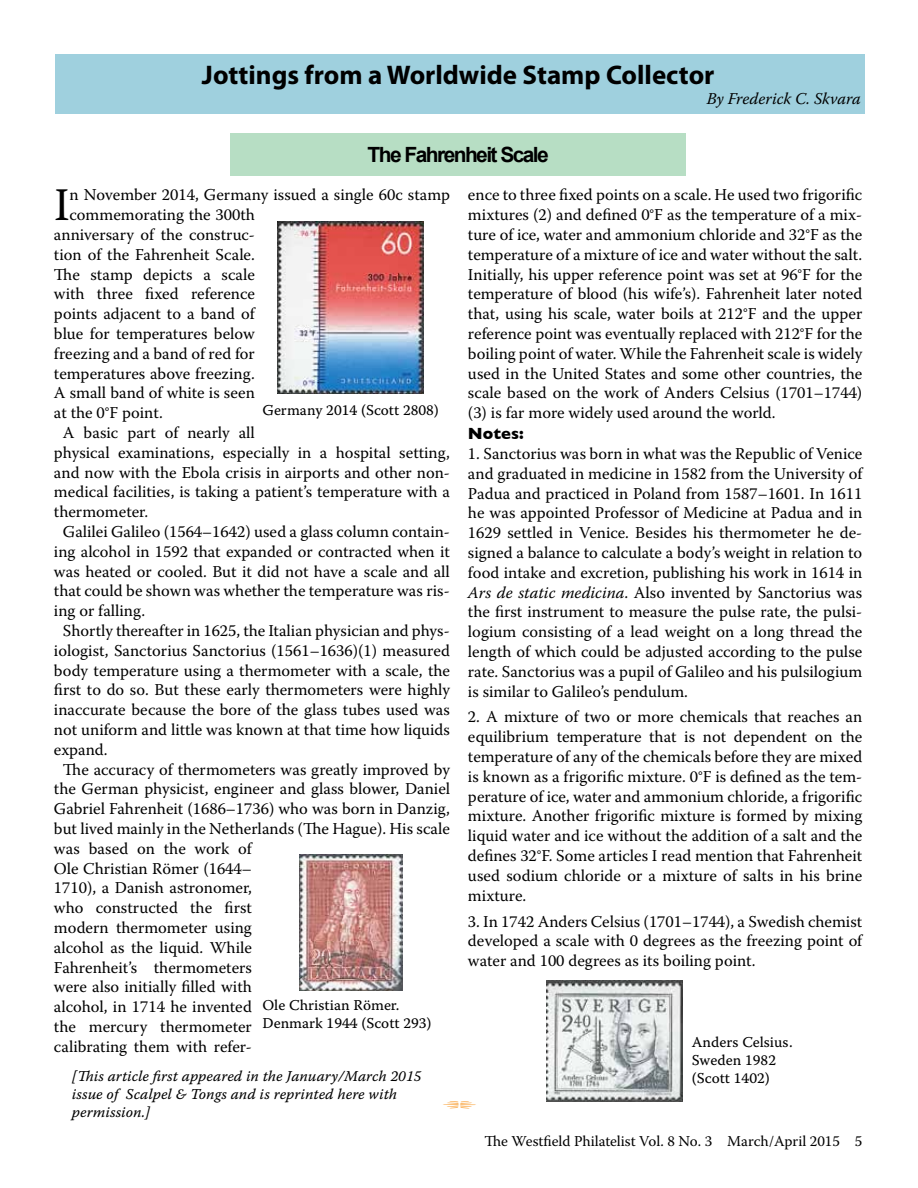
<style>
.page{position:relative;width:918px;height:1188px;background:#fff}
.page>*{position:absolute;margin:0;border:0;box-sizing:border-box;transform-origin:0 0}
.t1{font:46.5px "Warnock Pro";color:#000}
.t2{font:700 27px "Myriad Pro";color:#000}
.t3{font:700 21px "Arial";letter-spacing:-.075em;color:#000}
.t4{font:18px "Warnock Pro";color:#f9a33d}
.t5{font:16.5px/19.8px "Warnock Pro";color:#000;text-align:justify}
.t6{font:italic 16.5px "Warnock Pro";color:#000}
.t7{font:700 16.5px "Gill Sans";color:#000}
.t8{font:15px/18px "Warnock Pro It Capt";color:#000}
.t9{font:15px/18px "Warnock Pro Capt";color:#000}
.t10{font:15px "Warnock Pro";color:#000}
.s1{font-style:italic}
</style>
<div class="page">
<div style="left:231px;top:133px;width:455px;height:43px;background:#b7dec4"></div>
<div style="left:56px;top:54px;width:810px;height:59px;background:#9fd0de"></div>
<img style="left:278px;top:222px;width:146px;height:172px">
<img style="left:547px;top:980px;width:136px;height:121px">
<img style="left:299px;top:855px;width:104px;height:135px">
<h2 class="t2" style="left:202px;top:57px;width:514px">Jottings from a Worldwide Stamp Collector</h2>
<p class="t6" style="left:707px;top:88px;width:156px">By Frederick C. Skvara</p>
<p class="t3" style="left:368px;top:141px;width:183px">The Fahrenheit Scale</p>
<h1 class="t1" style="left:54px;top:177px;width:17px">I</h1>
<p class="t5" style="left:70px;top:185px;width:382px">n November 2014, Germany issued a single 60c stamp</p>
<p class="t5" style="left:468px;top:185px;width:396px">ence to three fixed points on a scale. He used two frigorific mixtures (2) and defined 0°F as the temperature of a mix&shy;ture of ice, water and ammonium chloride and 32°F as the temperature of a mixture of ice and water without the salt.<br>Initially, his upper reference point was set at 96°F for the temperature of blood (his wife’s). Fahrenheit later noted that, using his scale, water boils at 212°F and the upper reference point was eventually replaced with 212°F for the boiling point of water. While the Fahrenheit scale is widely used in the United States and some other countries, the scale based on the work of Anders Celsius (1701–1744) (3) is far more widely used around the world.</p>
<p class="t7" style="left:468px;top:424px;width:57px">Notes:</p>
<p class="t5" style="left:468px;top:443px;width:396px">1. Sanctorius was born in what was the Republic of Venice and graduated in medicine in 1582 from the University of Padua and practiced in Poland from 1587–1601. In 1611 he was appointed Professor of Medicine at Padua and in 1629 settled in Venice. Besides his thermometer he de&shy;signed a balance to calculate a body’s weight in relation to food intake and excretion, publishing his work in 1614 in <span class="s1">Ars de static medicina</span>. Also invented by Sanctorius was the first instrument to measure the pulse rate, the pulsi&shy;logium consisting of a lead weight on a long thread the length of which could be adjusted according to the pulse rate. Sanctorius was a pupil of Galileo and his pulsilogium is similar to Galileo’s pendulum.</p>
<p class="t5" style="left:468px;top:707px;width:396px">2. A mixture of two or more chemicals that reaches an equilibrium temperature that is not dependent on the temperature of any of the chemicals before they are mixed is known as a frigorific mixture. 0°F is defined as the tem&shy;perature of ice, water and ammonium chloride, a frigorific mixture. Another frigorific mixture is formed by mixing liquid water and ice without the addition of a salt and the defines 32°F. Some articles I read mention that Fahrenheit used sodium chloride or a mixture of salts in his brine mixture.</p>
<p class="t5" style="left:468px;top:911px;width:396px">3. In 1742 Anders Celsius (1701–1744), a Swedish chemist developed a scale with 0 degrees as the freezing point of water and 100 degrees as its boiling point.</p>
<p class="t5" style="left:70px;top:205px;width:187px">commemorating the 300th</p>
<p class="t5" style="left:54px;top:224px;width:202px">anniversary of the construc-</p>
<p class="t5" style="left:54px;top:244px;width:202px">tion of the Fahrenheit Scale.</p>
<p class="t5" style="left:54px;top:264px;width:202px">The stamp depicts a scale</p>
<p class="t5" style="left:54px;top:284px;width:202px">with three fixed reference</p>
<p class="t5" style="left:54px;top:304px;width:202px">points adjacent to a band of</p>
<p class="t5" style="left:54px;top:323px;width:202px">blue for temperatures below</p>
<p class="t5" style="left:54px;top:343px;width:202px">freezing and a band of red for</p>
<p class="t5" style="left:54px;top:363px;width:202px">temperatures above freezing.</p>
<p class="t5" style="left:54px;top:383px;width:202px">A small band of white is seen</p>
<p class="t5" style="left:54px;top:403px;width:110px">at the 0°F point.</p>
<p class="t5" style="left:63px;top:422px;width:193px">A basic part of nearly all</p>
<p class="t5" style="left:54px;top:442px;width:397px">physical examinations, especially in a hospital setting,</p>
<p class="t5" style="left:54px;top:462px;width:398px">and now with the Ebola crisis in airports and other non-</p>
<p class="t5" style="left:54px;top:482px;width:397px">medical facilities, is taking a patient’s temperature with a</p>
<p class="t5" style="left:54px;top:502px;width:96px">thermometer.</p>
<p class="t5" style="left:63px;top:521px;width:389px">Galilei Galileo (1564–1642) used a glass column contain-</p>
<p class="t5" style="left:54px;top:541px;width:398px">ing alcohol in 1592 that expanded or contracted when it</p>
<p class="t5" style="left:54px;top:561px;width:397px">was heated or cooled. But it did not have a scale and all</p>
<p class="t5" style="left:54px;top:581px;width:397px">that could be shown was whether the temperature was ris-</p>
<p class="t5" style="left:54px;top:601px;width:93px">ing or falling.</p>
<p class="t5" style="left:63px;top:620px;width:389px">Shortly thereafter in 1625, the Italian physician and phys-</p>
<p class="t5" style="left:54px;top:640px;width:398px">iologist, Sanctorius Sanctorius (1561–1636)(1) measured</p>
<p class="t5" style="left:54px;top:660px;width:397px">body temperature using a thermometer with a scale, the</p>
<p class="t5" style="left:54px;top:680px;width:398px">first to do so. But these early thermometers were highly</p>
<p class="t5" style="left:54px;top:700px;width:398px">inaccurate because the bore of the glass tubes used was</p>
<p class="t5" style="left:54px;top:719px;width:397px">not uniform and little was known at that time how liquids</p>
<p class="t5" style="left:54px;top:739px;width:55px">expand.</p>
<p class="t5" style="left:63px;top:759px;width:388px">The accuracy of thermometers was greatly improved by</p>
<p class="t5" style="left:54px;top:779px;width:398px">the German physicist, engineer and glass blower, Daniel</p>
<p class="t5" style="left:54px;top:799px;width:398px">Gabriel Fahrenheit (1686–1736) who was born in Danzig,</p>
<p class="t5" style="left:54px;top:818px;width:397px">but lived mainly in the Netherlands (The Hague). His scale</p>
<p class="t5" style="left:54px;top:838px;width:199px">was based on the work of</p>
<p class="t5" style="left:54px;top:858px;width:199px">Ole Christian Römer (1644–</p>
<p class="t5" style="left:54px;top:878px;width:199px">1710), a Danish astronomer,</p>
<p class="t5" style="left:54px;top:898px;width:199px">who constructed the first</p>
<p class="t5" style="left:54px;top:917px;width:199px">modern thermometer using</p>
<p class="t5" style="left:54px;top:937px;width:199px">alcohol as the liquid. While</p>
<p class="t5" style="left:54px;top:957px;width:199px">Fahrenheit’s thermometers</p>
<p class="t5" style="left:54px;top:977px;width:199px">were also initially filled with</p>
<p class="t5" style="left:54px;top:997px;width:199px">alcohol, in 1714 he invented</p>
<p class="t5" style="left:54px;top:1016px;width:199px">the mercury thermometer</p>
<p class="t5" style="left:54px;top:1036px;width:199px">calibrating them with refer-</p>
<p class="t9" style="left:262px;top:401px;width:178px">Germany 2014 (Scott 2808)</p>
<p class="t9" style="left:262px;top:996px;width:171px">Ole Christian Römer.<br>Denmark 1944 (Scott 293)</p>
<p class="t9" style="left:692px;top:1033px;width:102px">Anders Celsius.<br>Sweden 1982 (Scott 1402)</p>
<p class="t8" style="left:72px;top:1066px;width:351px">[This article first appeared in the January/March 2015 issue of Scalpel &amp; Tongs and is reprinted here with permission.]</p>
<p class="t4" style="left:442px;top:1092px;width:36px">••</p>
<p class="t10" style="left:485px;top:1132px;width:379px">The Westfield Philatelist Vol. 8 No. 3 March/April 2015 5</p>
</div>
